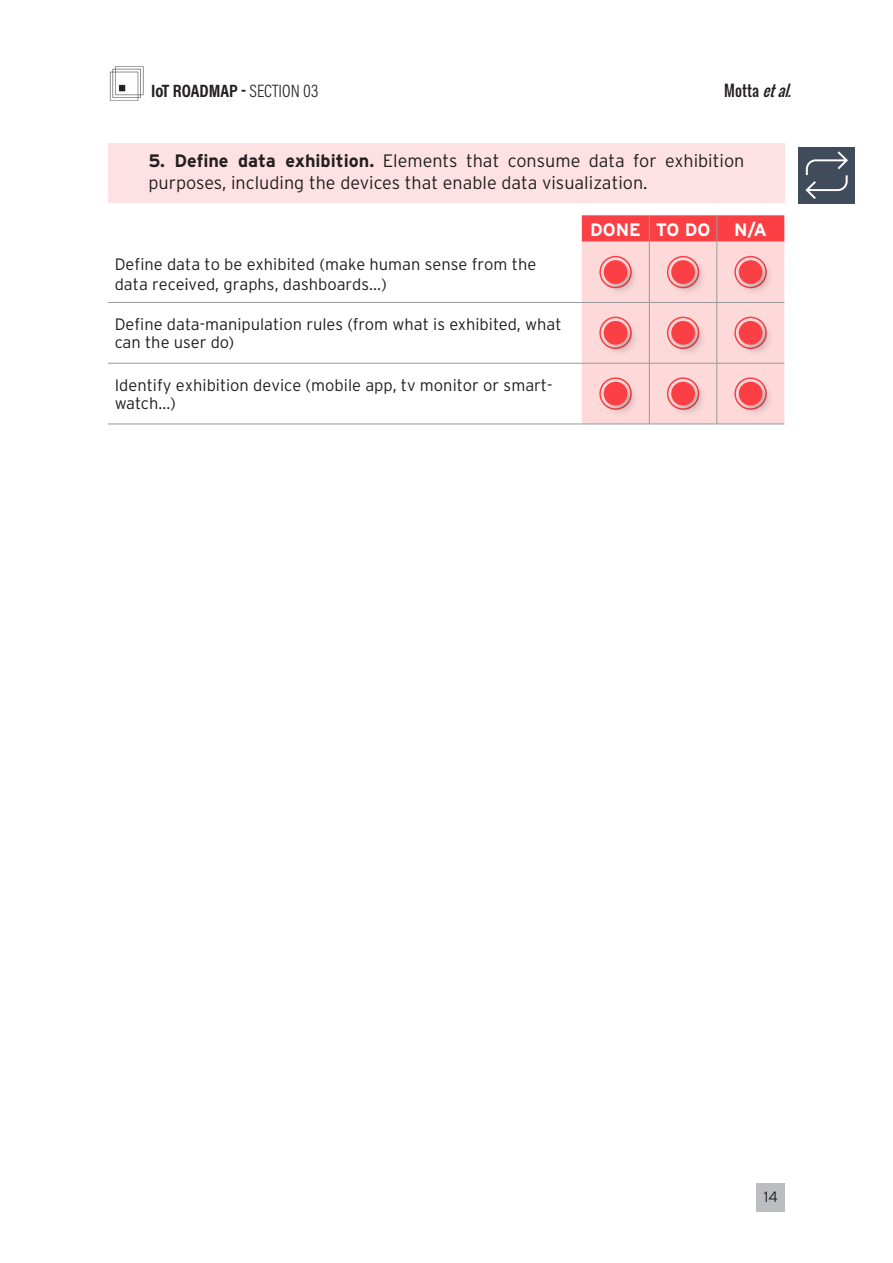
<style>
.page{position:relative;width:893px;height:1263px;background:#fff}
.page>*{position:absolute;margin:0;border:0;box-sizing:border-box;transform-origin:0 0}
.Question{font:300 18px/22.5px "Interstate";color:#231f20}
.t1{font:700 18px "Acumin Pro Cond";color:#231f20}
.Table_Title{font:700 18px "Interstate";color:#fff}
.Table_text{font:300 16.5px/18px "Interstate";color:#231f20}
.t2{font:15px "Oswald";color:#231f20}
.t3{font:300 15px "Interstate";color:#231f20}
.s1{font-weight:300}
.s2{font-style:italic}
.s3{font-weight:700}
.s4{font-family:"Helvetica Neue";font-weight:400}
</style>
<div class="page">
<div style="left:757px;top:1183px;width:28px;height:28px;background:#bcbdc0"></div>
<img style="left:109px;top:66px;width:35px;height:35px">
<div style="left:108px;top:143px;width:677px;height:59px;background:#fee2e3"></div>
<svg style="left:582px;top:215px;width:202px;height:209px;background:#fcbbbd"></svg>
<hr style="left:649px;top:242px;width:1px;height:60px;background:#999">
<hr style="left:717px;top:242px;width:1px;height:60px;background:#999">
<hr style="left:649px;top:303px;width:1px;height:60px;background:#999">
<hr style="left:717px;top:303px;width:1px;height:60px;background:#999">
<hr style="left:649px;top:363px;width:1px;height:61px;background:#999">
<hr style="left:717px;top:363px;width:1px;height:61px;background:#999">
<hr style="left:108px;top:302px;width:474px;height:1px;background:#999">
<hr style="left:582px;top:302px;width:67px;height:1px;background:#999">
<hr style="left:649px;top:302px;width:68px;height:1px;background:#999">
<hr style="left:717px;top:302px;width:67px;height:1px;background:#999">
<hr style="left:108px;top:363px;width:474px;height:1px;background:#999">
<hr style="left:582px;top:363px;width:67px;height:1px;background:#999">
<hr style="left:649px;top:363px;width:68px;height:1px;background:#999">
<hr style="left:717px;top:363px;width:67px;height:1px;background:#999">
<hr style="left:108px;top:424px;width:474px;height:1px;background:#999">
<hr style="left:582px;top:424px;width:67px;height:1px;background:#999">
<hr style="left:649px;top:424px;width:68px;height:1px;background:#999">
<hr style="left:717px;top:424px;width:67px;height:1px;background:#999">
<div style="left:599px;top:256px;width:33px;height:32px;border:2px solid #fa4045;border-radius:50%"></div>
<div style="left:601px;top:258px;width:38px;height:38px;background:#231f20;opacity:.25"></div>
<div style="left:604px;top:260px;width:23px;height:24px;background:#fa4045;border-radius:50%"></div>
<div style="left:667px;top:256px;width:32px;height:32px;border:2px solid #fa4045;border-radius:50%"></div>
<div style="left:669px;top:258px;width:38px;height:38px;background:#231f20;opacity:.25"></div>
<div style="left:671px;top:260px;width:24px;height:24px;background:#fa4045;border-radius:50%"></div>
<div style="left:734px;top:256px;width:33px;height:32px;border:2px solid #fa4045;border-radius:50%"></div>
<div style="left:736px;top:258px;width:38px;height:38px;background:#231f20;opacity:.25"></div>
<div style="left:739px;top:260px;width:23px;height:24px;background:#fa4045;border-radius:50%"></div>
<div style="left:599px;top:317px;width:33px;height:32px;border:2px solid #fa4045;border-radius:50%"></div>
<div style="left:601px;top:318px;width:38px;height:39px;background:#231f20;opacity:.25"></div>
<div style="left:604px;top:321px;width:23px;height:24px;background:#fa4045;border-radius:50%"></div>
<div style="left:667px;top:317px;width:32px;height:32px;border:2px solid #fa4045;border-radius:50%"></div>
<div style="left:669px;top:318px;width:38px;height:39px;background:#231f20;opacity:.25"></div>
<div style="left:671px;top:321px;width:24px;height:24px;background:#fa4045;border-radius:50%"></div>
<div style="left:734px;top:317px;width:33px;height:32px;border:2px solid #fa4045;border-radius:50%"></div>
<div style="left:736px;top:318px;width:38px;height:39px;background:#231f20;opacity:.25"></div>
<div style="left:739px;top:321px;width:23px;height:24px;background:#fa4045;border-radius:50%"></div>
<div style="left:599px;top:377px;width:33px;height:33px;border:2px solid #fa4045;border-radius:50%"></div>
<div style="left:601px;top:379px;width:38px;height:38px;background:#231f20;opacity:.25"></div>
<div style="left:604px;top:382px;width:23px;height:23px;background:#fa4045;border-radius:50%"></div>
<div style="left:667px;top:377px;width:32px;height:33px;border:2px solid #fa4045;border-radius:50%"></div>
<div style="left:669px;top:379px;width:38px;height:38px;background:#231f20;opacity:.25"></div>
<div style="left:671px;top:382px;width:24px;height:23px;background:#fa4045;border-radius:50%"></div>
<div style="left:734px;top:377px;width:33px;height:33px;border:2px solid #fa4045;border-radius:50%"></div>
<div style="left:736px;top:379px;width:38px;height:38px;background:#231f20;opacity:.25"></div>
<div style="left:739px;top:382px;width:23px;height:23px;background:#fa4045;border-radius:50%"></div>
<div style="left:799px;top:147px;width:56px;height:56px;background:#404c5c"></div>
<svg style="left:805px;top:151px;width:43px;height:48px"></svg>
<p class="t1" style="left:151px;top:79px;width:169px">IoT ROADMAP - <span class="s1">SECTION 03</span></p>
<p class="t2" style="left:724px;top:79px;width:74px">Motta <span class="s2">etal.</span></p>
<p class="Question" style="left:148px;top:149px;width:597px"><span class="s3">5. Define data exhibition.</span> Elements that consume data for exhibition purposes, including the devices that enable data visualization.</p>
<p class="Table_Title" style="left:590px;top:219px;width:52px">DONE</p>
<p class="Table_Title" style="left:656px;top:219px;width:56px">TO DO</p>
<p class="Table_Title" style="left:734px;top:219px;width:34px">N/A</p>
<p class="Table_text" style="left:115px;top:253px;width:423px;line-height:20.4px">Define data to be exhibited (make human sense from the data rece<span class="s4">i</span>ved, graphs, dashboards...)</p>
<p class="Table_text" style="left:115px;top:315px;width:448px">Define data-manipulation rules (from what is exhibited, what can the user do)</p>
<p class="Table_text" style="left:115px;top:376px;width:439px">Identify exhibition device (mobile app, tv monitor or smart&shy;watch...)</p>
<p class="t3" style="left:764px;top:1188px;width:16px">14</p>
</div>
